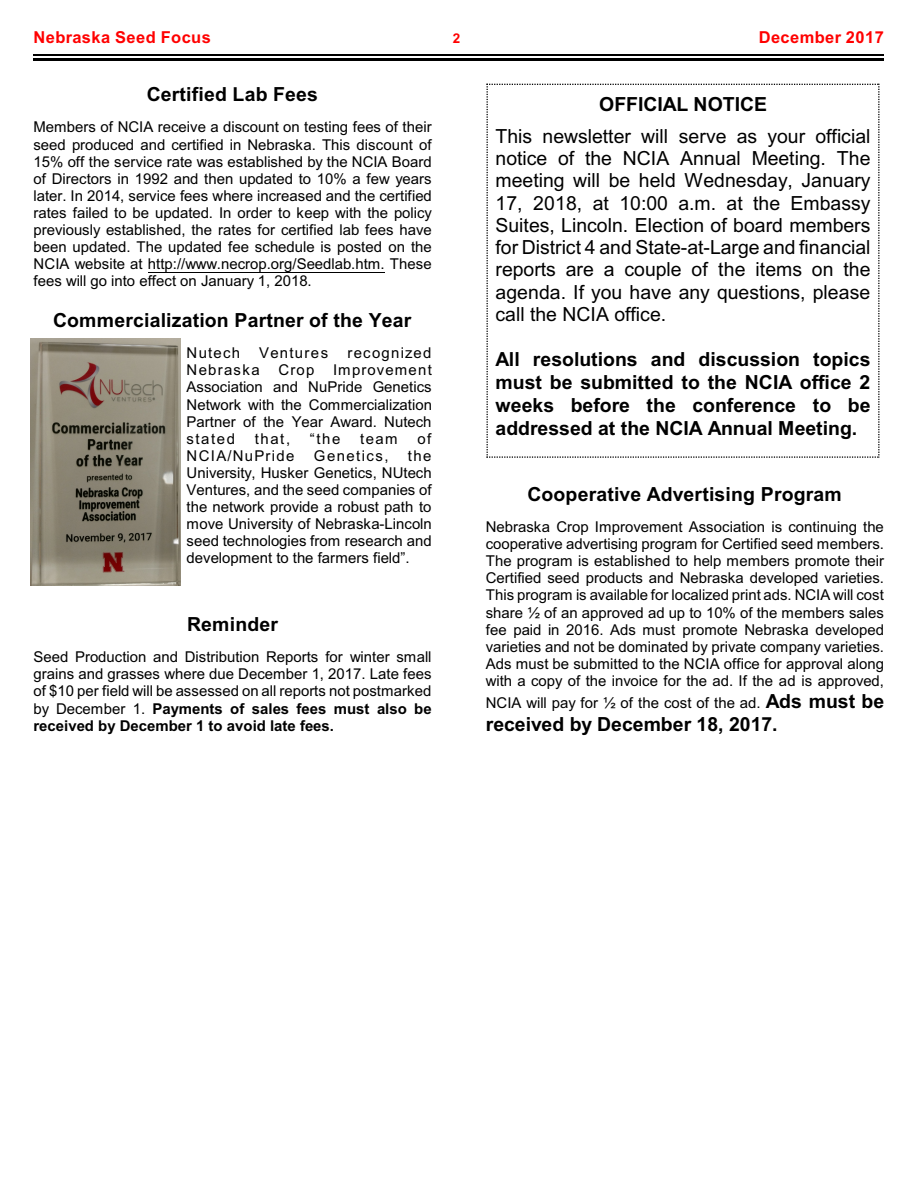
<style>
.page{position:relative;width:918px;height:1188px;background:#fff}
.page>*{position:absolute;margin:0;border:0;box-sizing:border-box;transform-origin:0 0}
.t1{font:19.5px/22.4px "Arial";color:#000;text-align:justify}
.t2{font:700 19.5px/23.1px "Arial";letter-spacing:.005em;color:#000;text-align:justify}
.t3{font:700 16.5px "Arial";letter-spacing:.025em;color:#f00}
.t4{font:15px/17.1px "Arial";color:#000;text-align:justify}
.t5{font:15px "Arial";letter-spacing:.085em;color:#000}
.t6{font:15px "Arial";letter-spacing:.095em;color:#000}
.t7{font:700 13.5px "Arial";color:#f00}
.s1{font-weight:700}
.s2{font-weight:700;font-size:19.5px}
</style>
<div class="page">
<hr style="left:33px;top:58px;width:851px;height:3px;background:#000">
<hr style="left:33px;top:54px;width:851px;height:1px;background:#000">
<hr style="left:148px;top:272px;width:237px;height:1px;background:#000">
<img style="left:31px;top:339px;width:149px;height:247px">
<svg style="left:487px;top:84px;width:392px;height:374px"></svg>
<p class="t3" style="left:33px;top:31px;width:179px">Nebraska Seed Focus</p>
<p class="t7" style="left:453px;top:34px;width:9px">2</p>
<p class="t3" style="left:759px;top:31px;width:127px">December 2017</p>
<h1 class="t2" style="left:147px;top:85px;width:173px">Certified Lab Fees</h1>
<p class="t4" style="left:33px;top:120px;width:400px">Members of NCIA receive a discount on testing fees of their seed produced and certified in Nebraska. This discount of 15% off the service rate was established by the NCIA Board of Directors in 1992 and then updated to 10% a few years later. In 2014, service fees where increased and the certified rates failed to be updated. In order to keep with the policy previously established, the rates for certified lab fees have been updated. The updated fee schedule is posted on the NCIA website at http://www.necrop.org/Seedlab.htm. These fees will go into effect on January 1, 2018.</p>
<h1 class="t2" style="left:53px;top:310px;width:360px">Commercialization Partner of the Year</h1>
<p class="t4" style="left:187px;top:346px;width:55px">Nutech</p>
<p class="t5" style="left:259px;top:347px;width:70px">Ventures</p>
<p class="t5" style="left:347px;top:347px;width:85px">recognized</p>
<p class="t5" style="left:187px;top:364px;width:75px">Nebraska</p>
<p class="t4" style="left:279px;top:363px;width:37px">Crop</p>
<p class="t4" style="left:187px;top:363px;width:247px;text-indent:146px">Improvement Association and NuPride Genetics Network with the Commercialization Partner of the Year Award. Nutech stated</p>
<p class="t4" style="left:255px;top:431px;width:37px">that,</p>
<p class="t4" style="left:310px;top:431px;width:32px">“the</p>
<p class="t4" style="left:360px;top:431px;width:39px">team</p>
<p class="t4" style="left:418px;top:431px;width:15px">of</p>
<p class="t5" style="left:187px;top:450px;width:109px">NCIA/NuPride</p>
<p class="t6" style="left:314px;top:450px;width:76px">Genetics,</p>
<p class="t4" style="left:187px;top:448px;width:247px;text-indent:221px">the University, Husker Genetics, NUtech Ventures, and the seed companies of the network provide a robust path to move University of Nebraska-Lincoln seed technologies from research and development to the farmers field”.</p>
<h1 class="t2" style="left:187px;top:614px;width:93px">Reminder</h1>
<p class="t4" style="left:33px;top:649px;width:400px">Seed Production and Distribution Reports for winter small grains and grasses where due December 1, 2017. Late fees of $10 per field will be assessed on all reports not postmarked by December 1. <span class="s1">Payments of sales fees must also be received by December 1 to avoid late fees.</span></p>
<h1 class="t2" style="left:599px;top:95px;width:169px">OFFICIAL NOTICE</h1>
<p class="t1" style="left:496px;top:126px;width:377px">This newsletter will serve as your official notice of the NCIA Annual Meeting. The meeting will be held Wednesday, January 17, 2018, at 10:00 a.m. at the Embassy Suites, Lincoln. Election of board members for District 4 and State-at-Large and financial reports are a couple of the items on the agenda. If you have any questions, please call the NCIA office.</p>
<h1 class="t2" style="left:496px;top:350px;width:377px">All resolutions and discussion topics must be submitted to the NCIA office 2 weeks before the conference to be addressed at the NCIA Annual Meeting.</h1>
<h1 class="t2" style="left:527px;top:484px;width:316px">Cooperative Advertising Program</h1>
<p class="t4" style="left:486px;top:520px;width:400px">Nebraska Crop Improvement Association is continuing the cooperative advertising program for Certified seed members.<br>The program is established to help members promote their Certified seed products and Nebraska developed varieties.<br>This program is available for localized print ads. NCIA will cost share ½ of an approved ad up to 10% of the members sales fee paid in 2016. Ads must promote Nebraska developed varieties and not be dominated by private company varieties.<br>Ads must be submitted to the NCIA office for approval along with a copy of the invoice for the ad. If the ad is approved,</p>
<p class="t4" style="left:486px;top:696px;width:400px">NCIA will pay for ½ of the cost of the ad. <span class="s2">Ads must be</span></p>
<h1 class="t2" style="left:486px;top:714px;width:293px">received by December 18, 2017.</h1>
</div>
